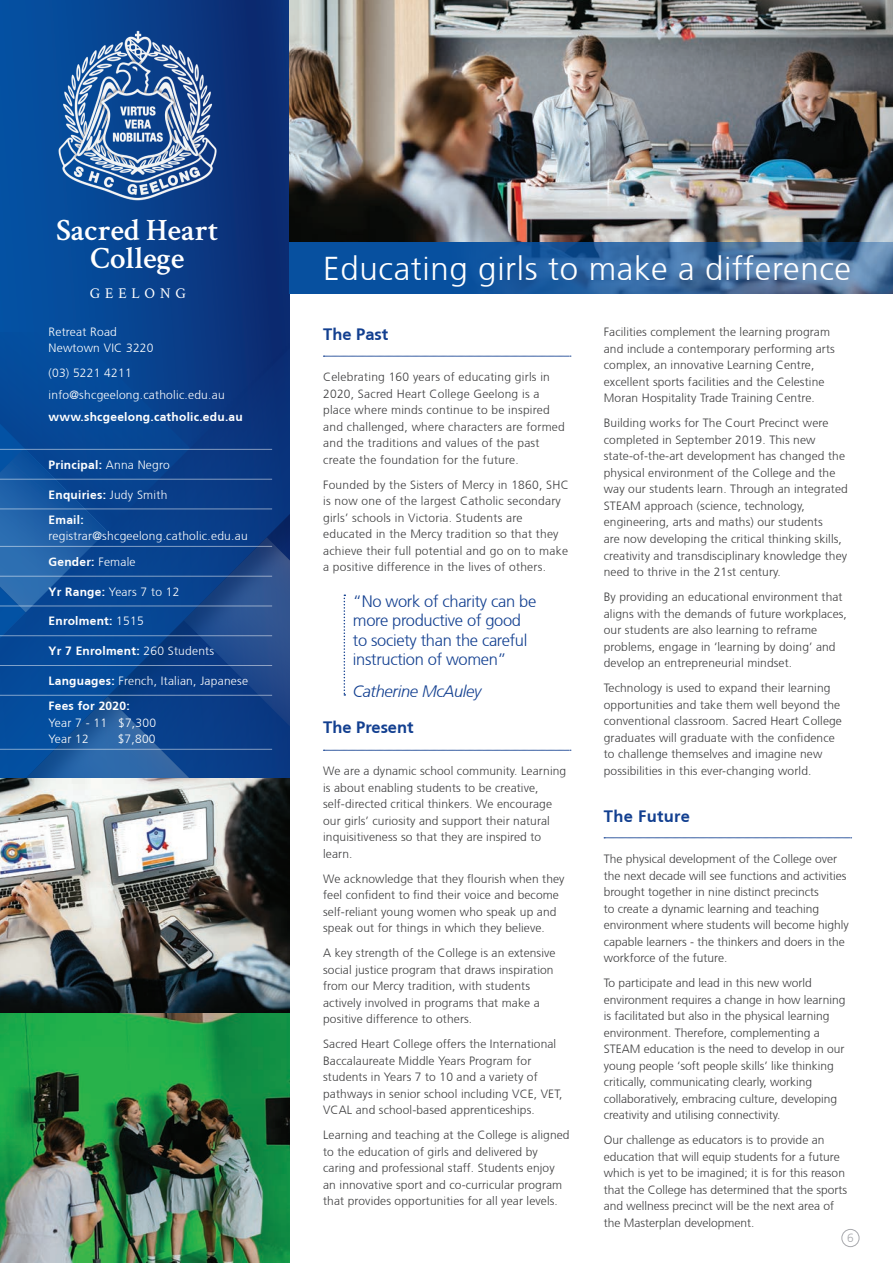
<style>
.page{position:relative;width:893px;height:1263px;background:#fff}
.page>*{position:absolute;margin:0;border:0;box-sizing:border-box;transform-origin:0 0}
.Major_Heading{font:300 33px "Frutiger CE";letter-spacing:.02em;color:#fff}
.t1{font:600 31.05px/28.2px "Crimson Text";color:#fff;text-align:center}
.Call_Out{font:300 16.5px/19.5px "Frutiger CE";letter-spacing:-.02em;color:#123f90}
.Heading{font:700 16.5px "Frutiger CE";color:#123f90}
.Call_Out-2{font:italic 300 16.5px "Frutiger CE";letter-spacing:-.02em;color:#123f90}
.dots_under_heading{font:700 16.5px "Frutiger CE";letter-spacing:.02em;color:#123f90}
.t2{font:15px "Crimson Text";letter-spacing:.32em;color:#fff}
.Text{font:300 12px/16.5px "Frutiger CE";letter-spacing:.01em;color:#3e3e3f}
.Text-2{font:300 12px/16.5px "Frutiger CE";letter-spacing:.02em;color:#fff}
.Text-3{font:700 12px "Frutiger CE";letter-spacing:.02em;color:#fff}
.t3{font:300 12px "Frutiger CE";color:#a8a9ad}
.s1{font-weight:300}
.s2{font-weight:700}
</style>
<div class="page">
<div style="left:0;top:0;width:289px;height:778px;background:linear-gradient(to right,#0456a8,#0d2a6f)"></div>
<img style="left:0;top:778px;width:289px;height:485px">
<svg style="left:0;top:333px;width:289px;height:445px;background:#0e4690"></svg>
<svg style="left:323px;top:356px;width:248px;height:1px"></svg>
<svg style="left:323px;top:750px;width:248px;height:1px"></svg>
<svg style="left:604px;top:837px;width:248px;height:1px"></svg>
<svg style="left:344px;top:594px;width:1px;height:102px"></svg>
<img style="left:289px;top:0;width:604px;height:242px">
<svg style="left:289px;top:242px;width:604px;height:51px;background:#2a629f"></svg>
<img style="left:43px;top:20px;width:190px;height:190px">
<hr style="left:0;top:449px;width:272px;height:1px;background:#fff">
<hr style="left:0;top:479px;width:272px;height:1px;background:#fff">
<hr style="left:0;top:508px;width:272px;height:1px;background:#fff">
<hr style="left:0;top:546px;width:272px;height:1px;background:#fff">
<hr style="left:0;top:576px;width:272px;height:1px;background:#fff">
<hr style="left:0;top:606px;width:272px;height:1px;background:#fff">
<hr style="left:0;top:635px;width:272px;height:1px;background:#fff">
<hr style="left:0;top:665px;width:272px;height:1px;background:#fff">
<hr style="left:0;top:695px;width:272px;height:1px;background:#fff">
<hr style="left:0;top:749px;width:272px;height:1px;background:#fff">
<div style="left:842px;top:1229px;width:17px;height:18px;border:1px solid #a8a9ad;border-radius:50%"></div>
<p class="t1" style="left:56px;top:213px;width:164px">Sacred Heart<br>College</p>
<p class="t2" style="left:90px;top:283px;width:97px">GEELONG</p>
<p class="Text-2" style="left:49px;top:323px;width:106px">Retreat Road<br>Newtown VIC 3220</p>
<p class="Text-2" style="left:49px;top:365px;width:85px">(03) 5221 4211</p>
<p class="Text-2" style="left:49px;top:387px;width:178px">info@shcgeelong.catholic.edu.au</p>
<p class="Text-3" style="left:49px;top:410px;width:196px">www.shcgeelong.catholic.edu.au</p>
<p class="Text-3" style="left:49px;top:457px;width:123px">Principal: <span class="s1">Anna Negro</span></p>
<p class="Text-3" style="left:49px;top:487px;width:120px">Enquiries: <span class="s1">Judy Smith</span></p>
<p class="Text-2" style="left:49px;top:511px;width:201px"><span class="s2">Email: </span>registrar@shcgeelong.catholic.edu.au</p>
<p class="Text-3" style="left:49px;top:554px;width:89px">Gender: <span class="s1">Female</span></p>
<p class="Text-2" style="left:49px;top:583px;width:132px"><span class="s2">Yr Range:</span> Years 7 to 12</p>
<p class="Text-3" style="left:49px;top:614px;width:97px">Enrolment: <span class="s1">1515</span></p>
<p class="Text-3" style="left:49px;top:644px;width:167px">Yr 7 Enrolment: <span class="s1">260 Students</span></p>
<p class="Text-2" style="left:49px;top:672px;width:201px"><span class="s2">Languages:</span> French, Italian, Japanese</p>
<p class="Text-2" style="left:49px;top:698px;width:109px"><span class="s2">Fees for 2020:<br></span>Year 7 - 11 $7,300<br>Year 12</p>
<p class="Text-2" style="left:118px;top:731px;width:39px">$7,800</p>
<p class="Major_Heading" style="left:323px;top:249px;width:529px">Educating girls to make a difference</p>
<p class="Heading" style="left:323px;top:324px;width:67px">The Past</p>
<p class="Text" style="left:323px;top:369px;width:243px">Celebrating 160 years of educating girls in 2020, Sacred Heart College Geelong is a place where minds continue to be inspired and challenged, where characters are formed and the traditions and values of the past create the foundation for the future.</p>
<p class="Text" style="left:323px;top:476px;width:247px">Founded by the Sisters of Mercy in 1860, SHC is now one of the largest Catholic secondary girls’ schools in Victoria. Students are educated in the Mercy tradition so that they achieve their full potential and go on to make a positive difference in the lives of others.</p>
<p class="Call_Out" style="left:353px;top:591px;width:185px">“No work of charity can be more productive of good to society than the careful instruction of women”</p>
<p class="Call_Out-2" style="left:353px;top:682px;width:130px">Catherine McAuley</p>
<p class="Heading" style="left:323px;top:717px;width:92px">The Present</p>
<p class="Text" style="left:323px;top:763px;width:245px">We are a dynamic school community. Learning is about enabling students to be creative, self-directed critical thinkers. We encourage our girls’ curiosity and support their natural inquisitiveness so that they are inspired to learn.</p>
<p class="Text" style="left:323px;top:870px;width:243px">We acknowledge that they flourish when they feel confident to find their voice and become self-reliant young women who speak up and speak out for things in which they believe.</p>
<p class="Text" style="left:323px;top:945px;width:234px">A key strength of the College is an extensive social justice program that draws inspiration from our Mercy tradition, with students actively involved in programs that make a positive difference to others.</p>
<p class="Text" style="left:323px;top:1036px;width:241px">Sacred Heart College offers the International Baccalaureate Middle Years Program for students in Years 7 to 10 and a variety of pathways in senior school including VCE, VET, VCAL and school-based apprenticeships.</p>
<p class="Text" style="left:323px;top:1127px;width:248px">Learning and teaching at the College is aligned to the education of girls and delivered by caring and professional staff. Students enjoy an innovative sport and co-curricular program that provides opportunities for all year levels.</p>
<p class="Text" style="left:604px;top:324px;width:232px">Facilities complement the learning program and include a contemporary performing arts complex, an innovative Learning Centre, excellent sports facilities and the Celestine Moran Hospitality Trade Training Centre.</p>
<p class="Text" style="left:604px;top:415px;width:246px">Building works for The Court Precinct were completed in September 2019. This new state-of-the-art development has changed the physical environment of the College and the way our students learn. Through an integrated STEAM approach (science, technology, engineering, arts and maths) our students<br>are now developing the critical thinking skills, creativity and transdisciplinary knowledge they need to thrive in the 21st century.</p>
<p class="Text" style="left:604px;top:588px;width:245px">By providing an educational environment that aligns with the demands of future workplaces, our students are also learning to reframe problems, engage in ‘learning by doing’ and develop an entrepreneurial mindset.</p>
<p class="Text" style="left:604px;top:679px;width:240px">Technology is used to expand their learning opportunities and take them well beyond the conventional classroom. Sacred Heart College graduates will graduate with the confidence to challenge themselves and imagine new possibilities in this ever-changing world.</p>
<p class="dots_under_heading" style="left:604px;top:806px;width:88px">The Future</p>
<p class="Text" style="left:604px;top:850px;width:246px">The physical development of the College over the next decade will see functions and activities brought together in nine distinct precincts<br>to create a dynamic learning and teaching environment where students will become highly capable learners - the thinkers and doers in the workforce of the future.</p>
<p class="Text" style="left:604px;top:974px;width:243px">To participate and lead in this new world environment requires a change in how learning is facilitated but also in the physical learning environment. Therefore, complementing a STEAM education is the need to develop in our young people ‘soft people skills’ like thinking critically, communicating clearly, working collaboratively, embracing culture, developing creativity and utilising connectivity.</p>
<p class="Text" style="left:604px;top:1131px;width:245px">Our challenge as educators is to provide an education that will equip students for a future which is yet to be imagined; it is for this reason that the College has determined that the sports and wellness precinct will be the next area of the Masterplan development.</p>
<p class="t3" style="left:847px;top:1230px;width:8px">6</p>
</div>
